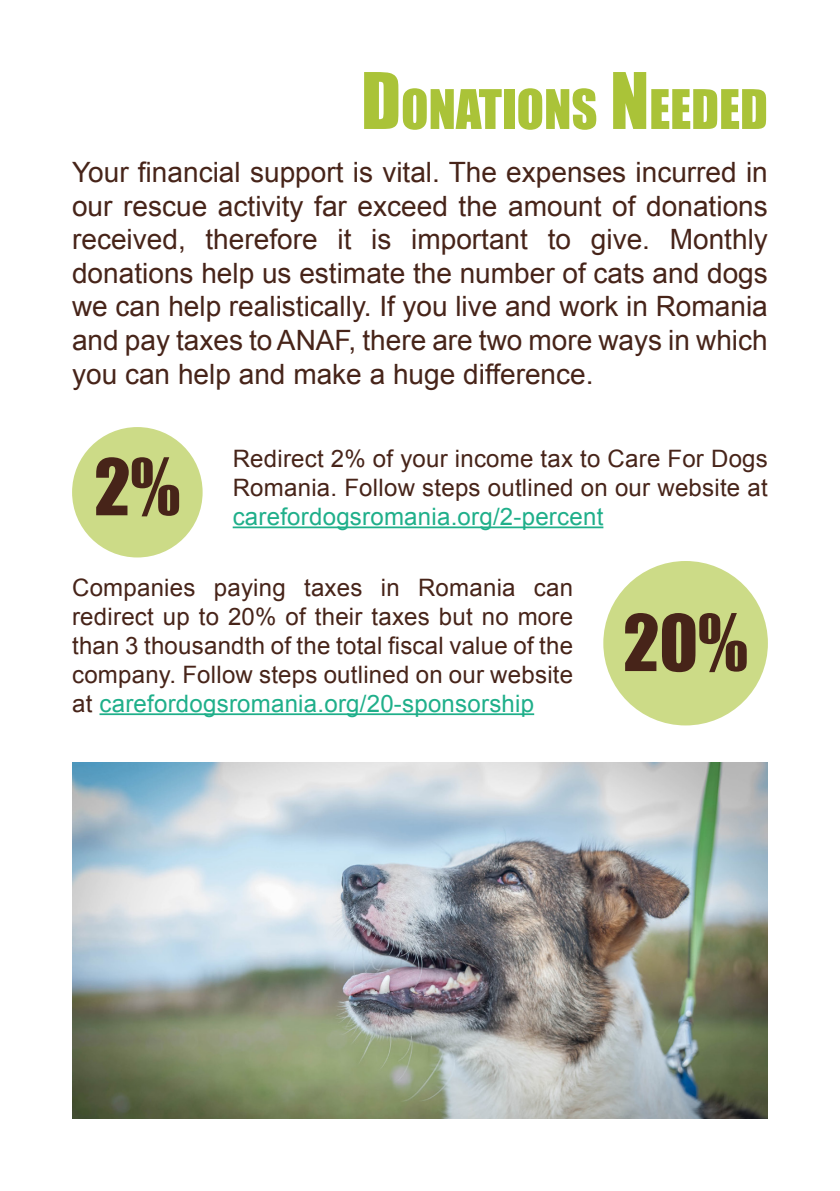
<style>
.page{position:relative;width:840px;height:1191px;background:#fff}
.page>*{position:absolute;margin:0;border:0;box-sizing:border-box;transform-origin:0 0}
.t1{font:72px "Impact";color:#472419}
.t2{font:50.4px "Impact";color:#aac338}
.t3{font:28px/33.6px "Arial";color:#472419;text-align:justify}
.t4{font:24px/28.8px "Arial";letter-spacing:.01em;color:#472419;text-align:justify}
.s1{font-size:72px}
.s2{color:#1faf8a}
</style>
<div class="page">
<div style="left:72px;top:427px;width:130px;height:130px;background:#ccdb87;border-radius:50%"></div>
<div style="left:603px;top:561px;width:164px;height:164px;background:#ccdb87;border-radius:50%"></div>
<hr style="left:232px;top:526px;width:371px;height:2px;background:#1faf8a">
<hr style="left:99px;top:713px;width:435px;height:2px;background:#1faf8a">
<img style="left:72px;top:763px;width:695px;height:355px">
<p class="t2" style="left:361px;top:70px;width:408px"><span class="s1">D</span>ONATIONS <span class="s1">N</span>EEDED</p>
<p class="t3" style="left:72px;top:156px;width:697px">Your financial support is vital. The expenses incurred in our rescue activity far exceed the amount of donations received, therefore it is important to give. Monthly donations help us estimate the number of cats and dogs we can help realistically. If you live and work in Romania and pay taxes to ANAF, there are two more ways in which you can help and make a huge difference.</p>
<p class="t1" style="left:94px;top:431px;width:88px">2%</p>
<p class="t4" style="left:232px;top:444px;width:536px">Redirect 2% of your income tax to Care For Dogs Romania. Follow steps outlined on our website at <span class="s2">carefordogsromania.org/2-percent</span></p>
<p class="t4" style="left:72px;top:574px;width:502px">Companies paying taxes in Romania can redirect up to 20% of their taxes but no more than 3 thousandth of the total fiscal value of the company. Follow steps outlined on our website at <span class="s2">carefordogsromania.org/20-sponsorship</span></p>
<p class="t1" style="left:623px;top:587px;width:126px">20%</p>
</div>
